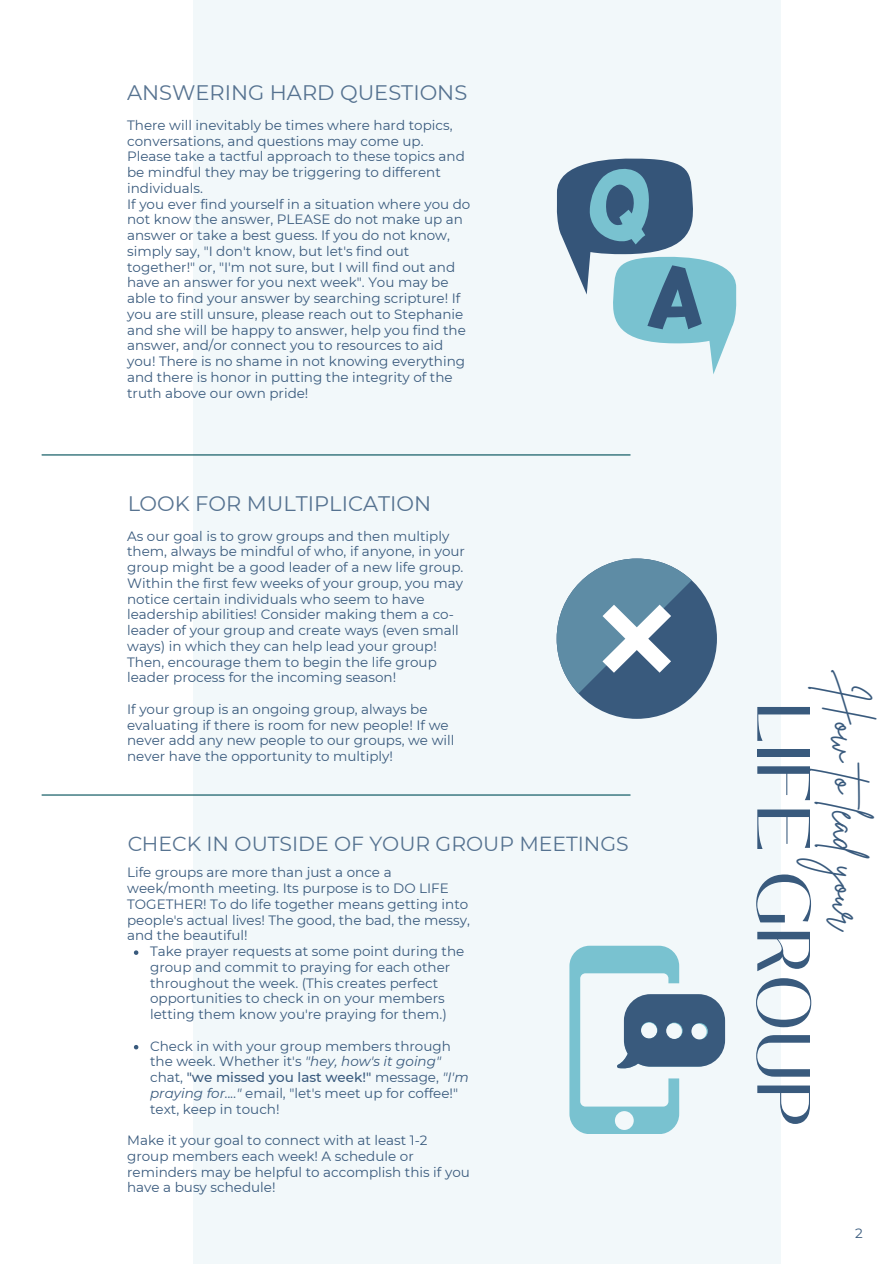
<style>
.page{position:relative;width:893px;height:1264px;background:#fff}
.page>*{position:absolute;margin:0;border:0;box-sizing:border-box;transform-origin:0 0}
.t1{font:75px "Black Mango";color:#395a7d}
.t2{font:42.15px "Brittany Signature";color:#395a7d}
.t3{font:21px "Montserrat";color:#395a7d}
.t4{font:20.4px "Montserrat";color:#395a7d}
.t5{font:13.5px/15.8px "Montserrat";color:#395a7d}
.s1{font-style:italic}
.s2{font-weight:500}
</style>
<div class="page">
<div style="left:193px;top:0;width:587px;height:1263px;background:#f2f8fa"></div>
<hr style="left:42px;top:454px;width:588px;height:1px;background:#005059">
<hr style="left:42px;top:794px;width:588px;height:1px;background:#005059">
<svg style="left:556px;top:158px;width:180px;height:216px"></svg>
<div style="left:556px;top:558px;width:160px;height:160px;background:#395a7d;border-radius:50%"></div>
<svg style="left:556px;top:558px;width:135px;height:135px"></svg>
<svg style="left:134px;top:950px;width:4px;height:4px"></svg>
<svg style="left:134px;top:1045px;width:4px;height:4px"></svg>
<svg style="left:569px;top:945px;width:156px;height:188px"></svg>
<h3 class="t3" style="left:127px;top:80px;width:341px">ANSWERING HARD QUESTIONS</h3>
<p class="t5" style="left:127px;top:117px;width:339px">There will inevitably be times where hard topics, conversations, and questions may come up.<br>Please take a tactful approach to these topics and be mindful they may be triggering to different individuals.</p>
<p class="t5" style="left:127px;top:196px;width:345px">If you ever find yourself in a situation where you do not know the answer, PLEASE do not make up an answer or take a best guess. If you do not know, simply say, "I don't know, but let's find out together!" or, "I'm not sure, but I will find out and have an answer for you next week". You may be able to find your answer by searching scripture! If you are still unsure, please reach out to Stephanie and she will be happy to answer, help you find the answer, and/or connect you to resources to aid you! There is no shame in not knowing everything and there is honor in putting the integrity of the truth above our own pride!</p>
<h3 class="t3" style="left:127px;top:490px;width:305px">LOOK FOR MULTIPLICATION</h3>
<p class="t5" style="left:127px;top:528px;width:339px">As our goal is to grow groups and then multiply them, always be mindful of who, if anyone, in your group might be a good leader of a new life group.</p>
<p class="t5" style="left:127px;top:575px;width:337px">Within the first few weeks of your group, you may notice certain individuals who seem to have leadership abilities! Consider making them a co&shy;leader of your group and create ways (even small ways) in which they can help lead your group!<br>Then, encourage them to begin the life group leader process for the incoming season!</p>
<p class="t5" style="left:127px;top:701px;width:329px">If your group is an ongoing group, always be evaluating if there is room for new people! If we never add any new people to our groups, we will never have the opportunity to multiply!</p>
<h3 class="t4" style="left:127px;top:831px;width:503px">CHECK IN OUTSIDE OF YOUR GROUP MEETINGS</h3>
<p class="t5" style="left:127px;top:864px;width:344px">Life groups are more than just a once a week/month meeting. Its purpose is to DO LIFE TOGETHER! To do life together means getting into people's actual lives! The good, the bad, the messy, and the beautiful!</p>
<p class="t5" style="left:150px;top:943px;width:316px">Take prayer requests at some point during the group and commit to praying for each other throughout the week. (This creates perfect opportunities to check in on your members letting them know you're praying for them.)</p>
<p class="t5" style="left:150px;top:1037px;width:320px">Check in with your group members through the week. Whether it's <span class="s1">"hey, how's it going" </span>chat, <span class="s2">"we missed you last week!"</span> message, <span class="s1">"I'm praying for...."</span> email, "let's meet up for coffee!" text, keep in touch!</p>
<p class="t5" style="left:127px;top:1132px;width:344px">Make it your goal to connect with at least 1-2 group members each week! A schedule or reminders may be helpful to accomplish this if you have a busy schedule!</p>
<p class="t2" style="left:874px;top:687px;width:247px;rotate:90deg">How to lead your</p>
<p class="t1" style="left:839px;top:702px;width:426px;rotate:90deg">LIFE GROUP</p>
<p class="t5" style="left:855px;top:1224px;width:9px">2</p>
</div>
